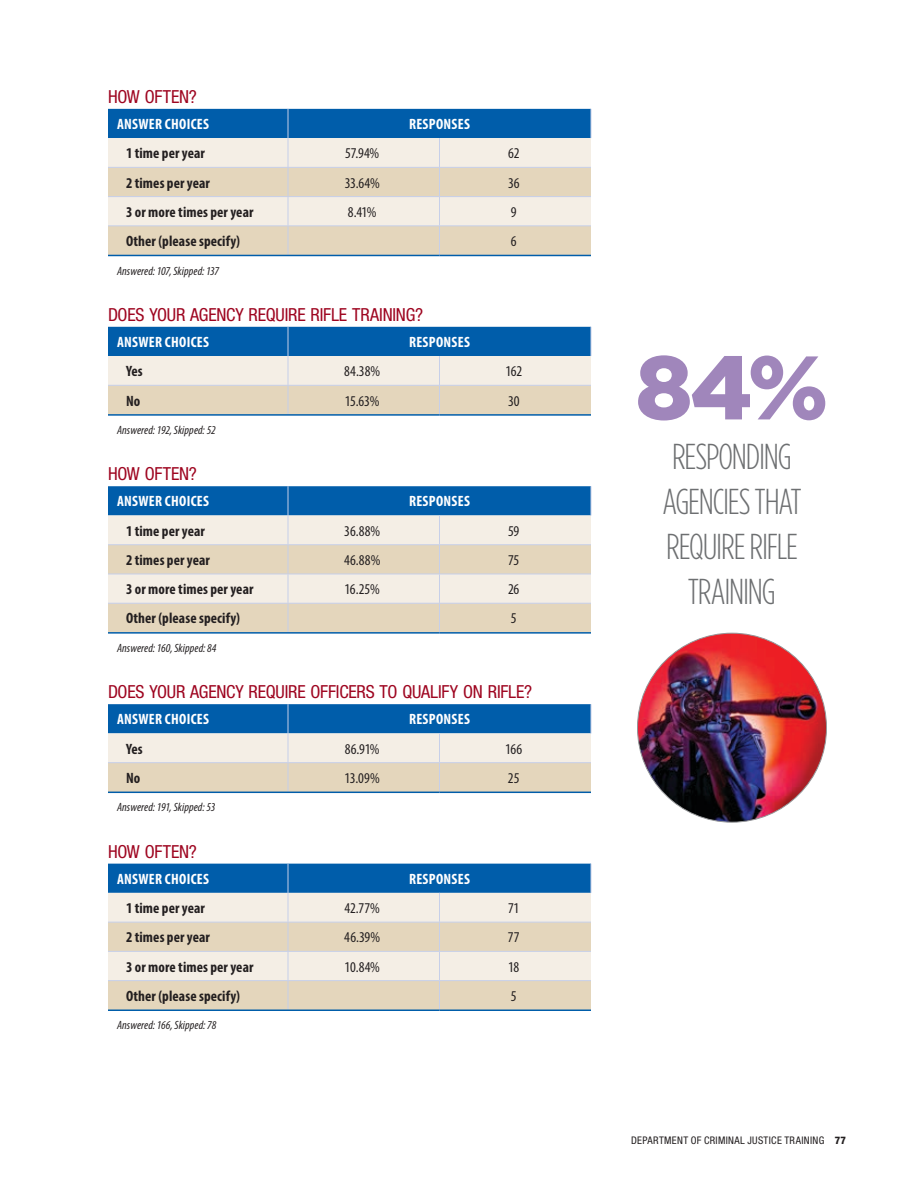
<style>
.page{position:relative;width:918px;height:1188px;background:#fff}
.page>*{position:absolute;margin:0;border:0;box-sizing:border-box;transform-origin:0 0}
.head_-_hel_bd_cond{font:900 90px "Gotham";color:#a086bb}
.body_-_no_indent{font:300 36px/45px "Gotham Condensed";letter-spacing:-.035em;color:#6d6f71;text-align:center}
.pull_quote_-_hel_con{font:condensed 18px "Helvetica Neue LT Std";letter-spacing:-.015em;color:#9e0520}
.table_text_descripti{font:700 condensed 15px "Myriad Pro";letter-spacing:.005em;color:#231f20}
.table_text_head{font:700 condensed 15px "Myriad Pro";letter-spacing:.02em;color:#fff}
.table_text_cell{font:condensed 15px "Myriad Pro";letter-spacing:-.005em;color:#231f20}
.table_text_footer{font:italic condensed 12px "Myriad Pro";letter-spacing:.005em;color:#231f20}
.t1{font:condensed 10.5px "Helvetica Neue LT Std";letter-spacing:.03em;color:#231f20}
.s1{font-weight:800}
</style>
<div class="page">
<svg style="left:108px;top:327px;width:484px;height:87px;background:#9db5c4"></svg>
<hr style="left:108px;top:414px;width:180px;height:2px;background:#005daa">
<hr style="left:288px;top:414px;width:152px;height:2px;background:#005daa">
<hr style="left:440px;top:414px;width:151px;height:2px;background:#005daa">
<svg style="left:108px;top:109px;width:484px;height:146px;background:#bbc7c9"></svg>
<hr style="left:108px;top:255px;width:180px;height:1px;background:#005daa">
<hr style="left:288px;top:255px;width:152px;height:1px;background:#005daa">
<hr style="left:440px;top:255px;width:151px;height:1px;background:#005daa">
<svg style="left:108px;top:486px;width:484px;height:146px;background:#bcc7c9"></svg>
<hr style="left:108px;top:632px;width:180px;height:2px;background:#005daa">
<hr style="left:288px;top:632px;width:152px;height:2px;background:#005daa">
<hr style="left:440px;top:632px;width:151px;height:2px;background:#005daa">
<svg style="left:108px;top:704px;width:484px;height:88px;background:#9cb5c4"></svg>
<hr style="left:108px;top:792px;width:180px;height:1px;background:#005daa">
<hr style="left:288px;top:792px;width:152px;height:1px;background:#005daa">
<hr style="left:440px;top:792px;width:151px;height:1px;background:#005daa">
<svg style="left:108px;top:864px;width:484px;height:146px;background:#bbc7c9"></svg>
<hr style="left:108px;top:1010px;width:180px;height:1px;background:#005daa">
<hr style="left:288px;top:1010px;width:152px;height:1px;background:#005daa">
<hr style="left:440px;top:1010px;width:151px;height:1px;background:#005daa">
<img style="left:638px;top:633px;width:188px;height:189px;border-radius:94px">
<p class="pull_quote_-_hel_con" style="left:108px;top:86px;width:90px">HOW OFTEN?</p>
<p class="table_text_head" style="left:117px;top:115px;width:93px">ANSWER CHOICES</p>
<p class="table_text_head" style="left:409px;top:115px;width:62px">RESPONSES</p>
<p class="table_text_descripti" style="left:126px;top:144px;width:81px">1 time per year</p>
<p class="table_text_cell" style="left:345px;top:144px;width:36px">57.94%</p>
<p class="table_text_cell" style="left:508px;top:144px;width:13px">62</p>
<p class="table_text_descripti" style="left:126px;top:173px;width:85px">2 times per year</p>
<p class="table_text_cell" style="left:345px;top:174px;width:37px">33.64%</p>
<p class="table_text_cell" style="left:508px;top:174px;width:13px">36</p>
<p class="table_text_descripti" style="left:126px;top:202px;width:129px">3 or more times per year</p>
<p class="table_text_cell" style="left:348px;top:203px;width:30px">8.41%</p>
<p class="table_text_cell" style="left:511px;top:203px;width:7px">9</p>
<p class="table_text_descripti" style="left:126px;top:232px;width:116px">Other (please specify)</p>
<p class="table_text_cell" style="left:511px;top:232px;width:7px">6</p>
<p class="table_text_footer" style="left:117px;top:263px;width:104px">Answered: 107, Skipped: 137</p>
<p class="pull_quote_-_hel_con" style="left:108px;top:304px;width:317px">DOES YOUR AGENCY REQUIRE RIFLE TRAINING?</p>
<p class="table_text_head" style="left:117px;top:333px;width:93px">ANSWER CHOICES</p>
<p class="table_text_head" style="left:409px;top:333px;width:62px">RESPONSES</p>
<p class="table_text_descripti" style="left:126px;top:362px;width:18px">Yes</p>
<p class="table_text_cell" style="left:344px;top:362px;width:37px">84.38%</p>
<p class="table_text_cell" style="left:505px;top:362px;width:18px">162</p>
<p class="table_text_descripti" style="left:126px;top:391px;width:16px">No</p>
<p class="table_text_cell" style="left:345px;top:392px;width:36px">15.63%</p>
<p class="table_text_cell" style="left:508px;top:392px;width:13px">30</p>
<p class="table_text_footer" style="left:117px;top:423px;width:100px">Answered: 192, Skipped: 52</p>
<p class="pull_quote_-_hel_con" style="left:108px;top:463px;width:90px">HOW OFTEN?</p>
<p class="table_text_head" style="left:117px;top:492px;width:93px">ANSWER CHOICES</p>
<p class="table_text_head" style="left:409px;top:492px;width:62px">RESPONSES</p>
<p class="table_text_descripti" style="left:126px;top:521px;width:81px">1 time per year</p>
<p class="table_text_cell" style="left:344px;top:522px;width:37px">36.88%</p>
<p class="table_text_cell" style="left:508px;top:522px;width:13px">59</p>
<p class="table_text_descripti" style="left:126px;top:551px;width:85px">2 times per year</p>
<p class="table_text_cell" style="left:344px;top:551px;width:38px">46.88%</p>
<p class="table_text_cell" style="left:508px;top:551px;width:13px">75</p>
<p class="table_text_descripti" style="left:126px;top:580px;width:129px">3 or more times per year</p>
<p class="table_text_cell" style="left:345px;top:580px;width:37px">16.25%</p>
<p class="table_text_cell" style="left:508px;top:580px;width:13px">26</p>
<p class="table_text_descripti" style="left:126px;top:609px;width:116px">Other (please specify)</p>
<p class="table_text_cell" style="left:511px;top:609px;width:7px">5</p>
<p class="table_text_footer" style="left:117px;top:641px;width:101px">Answered: 160, Skipped: 84</p>
<p class="pull_quote_-_hel_con" style="left:108px;top:681px;width:426px">DOES YOUR AGENCY REQUIRE OFFICERS TO QUALIFY ON RIFLE?</p>
<p class="table_text_head" style="left:117px;top:710px;width:93px">ANSWER CHOICES</p>
<p class="table_text_head" style="left:409px;top:710px;width:62px">RESPONSES</p>
<p class="table_text_descripti" style="left:126px;top:739px;width:18px">Yes</p>
<p class="table_text_cell" style="left:345px;top:740px;width:36px">86.91%</p>
<p class="table_text_cell" style="left:505px;top:740px;width:19px">166</p>
<p class="table_text_descripti" style="left:126px;top:769px;width:16px">No</p>
<p class="table_text_cell" style="left:345px;top:769px;width:37px">13.09%</p>
<p class="table_text_cell" style="left:508px;top:769px;width:13px">25</p>
<p class="table_text_footer" style="left:117px;top:800px;width:100px">Answered: 191, Skipped: 53</p>
<p class="pull_quote_-_hel_con" style="left:108px;top:841px;width:90px">HOW OFTEN?</p>
<p class="table_text_head" style="left:117px;top:870px;width:93px">ANSWER CHOICES</p>
<p class="table_text_head" style="left:409px;top:870px;width:62px">RESPONSES</p>
<p class="table_text_descripti" style="left:126px;top:899px;width:81px">1 time per year</p>
<p class="table_text_cell" style="left:345px;top:899px;width:37px">42.77%</p>
<p class="table_text_cell" style="left:508px;top:899px;width:13px">71</p>
<p class="table_text_descripti" style="left:126px;top:928px;width:85px">2 times per year</p>
<p class="table_text_cell" style="left:344px;top:928px;width:37px">46.39%</p>
<p class="table_text_cell" style="left:508px;top:928px;width:13px">77</p>
<p class="table_text_descripti" style="left:126px;top:957px;width:129px">3 or more times per year</p>
<p class="table_text_cell" style="left:345px;top:958px;width:37px">10.84%</p>
<p class="table_text_cell" style="left:508px;top:958px;width:13px">18</p>
<p class="table_text_descripti" style="left:126px;top:987px;width:116px">Other (please specify)</p>
<p class="table_text_cell" style="left:511px;top:987px;width:7px">5</p>
<p class="table_text_footer" style="left:117px;top:1018px;width:101px">Answered: 166, Skipped: 78</p>
<p class="head_-_hel_bd_cond" style="left:636px;top:326px;width:194px">84%</p>
<p class="body_-_no_indent" style="left:663px;top:434px;width:140px">RESPONDING<br>AGENCIES THAT<br>REQUIRE RIFLE<br>TRAINING</p>
<p class="t1" style="left:631px;top:1134px;width:216px">DEPARTMENT OF CRIMINAL JUSTICE TRAINING <span class="s1">77</span></p>
</div>
